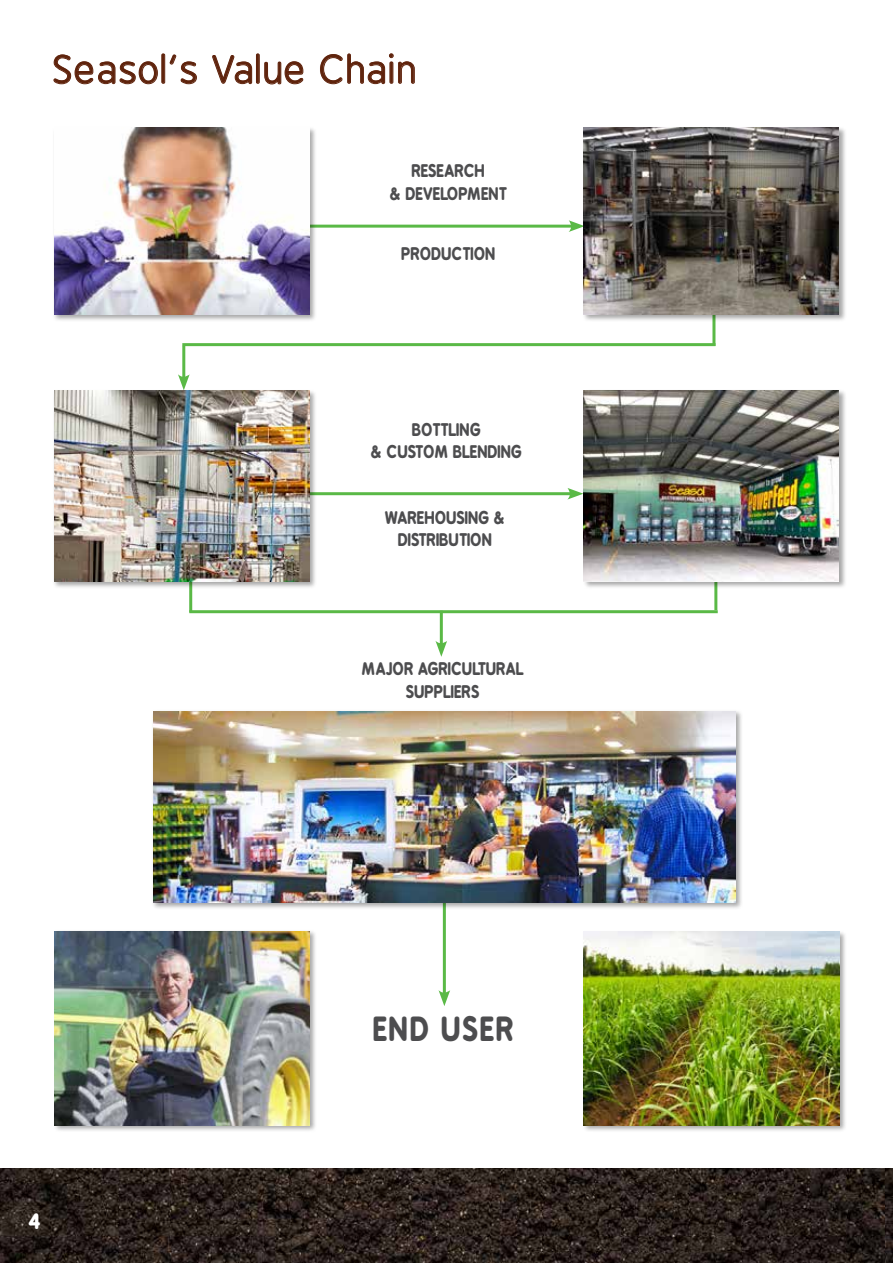
<style>
.page{position:relative;width:893px;height:1263px;background:#fff}
.page>*{position:absolute;margin:0;border:0;box-sizing:border-box;transform-origin:0 0}
.t1{font:37.5px "B Preplay";letter-spacing:.015em;color:#5f230c}
.t2{font:700 31.5px "B Preplay";letter-spacing:.075em;color:#4d4d4f;scale:.9 1}
.t3{font:700 21px "B Preplay";color:#fff}
.t4{font:700 16.5px/22.5px "B Preplay";letter-spacing:.015em;color:#4d4d4f;text-align:center;scale:.9 1}
</style>
<div class="page">
<img style="left:0;top:1169px;width:893px;height:94px">
<hr style="left:443px;top:892px;width:3px;height:104px;background:#5ab946">
<svg style="left:438px;top:990px;width:12px;height:16px"></svg>
<svg style="left:53px;top:54px;width:105px;height:31px"></svg>
<div style="left:161px;top:54px;width:4px;height:30px;border:1px solid #5f230c"></div>
<svg style="left:169px;top:54px;width:28px;height:31px"></svg>
<svg style="left:212px;top:55px;width:41px;height:30px"></svg>
<div style="left:256px;top:54px;width:4px;height:30px;border:1px solid #5f230c"></div>
<svg style="left:264px;top:61px;width:40px;height:24px"></svg>
<svg style="left:320px;top:53px;width:95px;height:32px"></svg>
<hr style="left:289px;top:225px;width:285px;height:3px;background:#5ab946">
<svg style="left:569px;top:220px;width:13px;height:12px"></svg>
<hr style="left:309px;top:492px;width:264px;height:3px;background:#5ab946">
<svg style="left:567px;top:488px;width:16px;height:12px"></svg>
<hr style="left:182px;top:343px;width:533px;height:3px;background:#5ab946">
<hr style="left:712px;top:279px;width:3px;height:67px;background:#5ab946">
<hr style="left:182px;top:346px;width:3px;height:34px;background:#5ab946">
<svg style="left:178px;top:374px;width:12px;height:15px"></svg>
<hr style="left:189px;top:610px;width:529px;height:3px;background:#5ab946">
<div style="left:582px;top:930px;width:265px;height:202px;background:#000;opacity:.35"></div>
<img style="left:584px;top:932px;width:255px;height:193px">
<div style="left:53px;top:929px;width:265px;height:204px;background:#000;opacity:.35"></div>
<img style="left:55px;top:931px;width:255px;height:194px">
<div style="left:582px;top:126px;width:265px;height:196px;background:#000;opacity:.35"></div>
<img style="left:584px;top:128px;width:255px;height:187px">
<div style="left:52px;top:126px;width:265px;height:196px;background:#000;opacity:.35"></div>
<img style="left:54px;top:128px;width:255px;height:187px">
<hr style="left:440px;top:611px;width:3px;height:35px;background:#5ab946">
<svg style="left:435px;top:641px;width:12px;height:16px"></svg>
<hr style="left:714px;top:572px;width:3px;height:38px;background:#5ab946">
<hr style="left:189px;top:575px;width:3px;height:37px;background:#5ab946">
<div style="left:583px;top:389px;width:264px;height:201px;background:#000;opacity:.35"></div>
<img style="left:584px;top:390px;width:255px;height:192px">
<div style="left:52px;top:389px;width:265px;height:201px;background:#000;opacity:.35"></div>
<img style="left:54px;top:390px;width:255px;height:192px">
<div style="left:151px;top:709px;width:592px;height:201px;background:#000;opacity:.35"></div>
<img style="left:153px;top:711px;width:583px;height:191px">
<h1 class="t1" style="left:54px;top:50px;width:366px">Seasol’s Value Chain</h1>
<p class="t4" style="left:390px;top:160px;width:132px">RESEARCH<br>&amp; DEVELOPMENT</p>
<p class="t4" style="left:401px;top:243px;width:106px">PRODUCTION</p>
<p class="t4" style="left:371px;top:419px;width:169px">BOTTLING<br>&amp; CUSTOM BLENDING</p>
<p class="t4" style="left:385px;top:506px;width:135px">WAREHOUSING &amp;<br>DISTRIBUTION</p>
<p class="t4" style="left:362px;top:658px;width:182px">MAJOR AGRICULTURAL<br>SUPPLIERS</p>
<p class="t3" style="left:29px;top:1208px;width:14px">4</p>
<h2 class="t2" style="left:373px;top:1010px;width:158px">END USER</h2>
</div>
